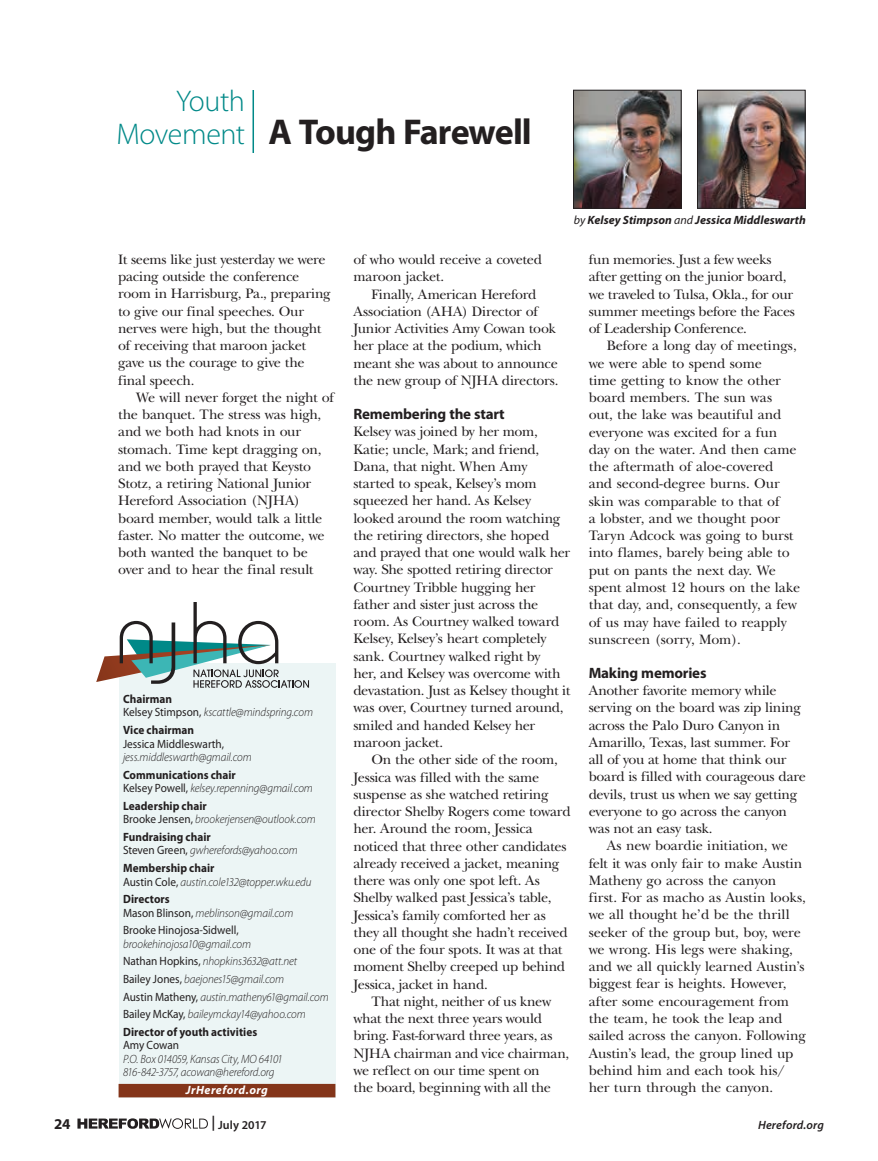
<style>
.page{position:relative;width:878px;height:1161px;background:#fff}
.page>*{position:absolute;margin:0;border:0;box-sizing:border-box;transform-origin:0 0}
.t1{font:700 36px "Myriad Pro";letter-spacing:-.025em;color:#231f20}
.t2{font:300 30px/33px "Myriad Pro";letter-spacing:-.015em;color:#008988;text-align:right}
.t3{font:700 15px "Myriad Pro";letter-spacing:-.015em;color:#231f20}
.t4{font:14.25px/17.2px "New Baskerville";letter-spacing:-.015em;color:#231f20}
.t5{font:italic 300 12px/13.5px "Myriad Pro";letter-spacing:-.01em;color:#231f20;scale:.94 1}
.t6{font:12px "Myriad Pro";color:#231f20;scale:.94 1}
.t7{font:italic 700 12px "Myriad Pro";letter-spacing:.005em;color:#231f20}
.t8{font:italic 700 12px "Myriad Pro";letter-spacing:.035em;color:#fff}
.t9{font:700 12px "Myriad Pro";letter-spacing:.005em;color:#231f20;scale:.94 1}
.t10{font:italic 600 12px "Myriad Pro";letter-spacing:.015em;color:#231f20}
.t11{font:600 12px "Myriad Pro";letter-spacing:.005em;color:#231f20}
.s1{font-weight:400}
.s2{font-weight:700;font-style:normal}
.s3{font-weight:400;font-style:normal}
.s4{font-size:15px}
</style>
<div class="page">
<hr style="left:252px;top:90px;width:2px;height:63px;background:#008988">
<div style="left:118px;top:663px;width:217px;height:435px;background:#ecf5f5"></div>
<svg style="left:96px;top:602px;width:213px;height:86px"></svg>
<div style="left:118px;top:1084px;width:217px;height:13px;background:#84351a"></div>
<img style="left:699px;top:92px;width:104px;height:114px">
<div style="left:697px;top:90px;width:108px;height:118px;border:1px solid #231f20"></div>
<img style="left:575px;top:92px;width:104px;height:114px">
<div style="left:573px;top:90px;width:108px;height:118px;border:1px solid #231f20"></div>
<svg style="left:77px;top:1118px;width:131px;height:11px"></svg>
<h2 class="t2" style="left:116px;top:85px;width:130px">Youth<br>Movement</h2>
<h1 class="t1" style="left:268px;top:111px;width:265px">A Tough Farewell</h1>
<p class="t7" style="left:574px;top:213px;width:233px"><span class="s1">by</span> Kelsey Stimpson <span class="s1">and</span> Jessica Middleswarth</p>
<p class="t4" style="left:118px;top:251px;width:214px">It seems like just yesterday we were pacing outside the conference room in Harrisburg, Pa., preparing to give our final speeches. Our nerves were high, but the thought of receiving that maroon jacket gave us the courage to give the final speech.</p>
<p class="t4" style="left:118px;top:389px;width:217px;text-indent:18px">We will never forget the night of the banquet. The stress was high, and we both had knots in our stomach. Time kept dragging on, and we both prayed that Keysto<br>Stotz, a retiring National Junior<br>Hereford Association (NJHA) board member, would talk a little faster. No matter the outcome, we both wanted the banquet to be over and to hear the final result</p>
<p class="t5" style="left:123px;top:692px;width:203px"><span class="s2">Chairman<br></span><span class="s3">Kelsey Stimpson,</span> kscattle@mindspring.com</p>
<p class="t9" style="left:123px;top:723px;width:77px">Vice chairman</p>
<p class="t6" style="left:123px;top:737px;width:109px">Jessica Middleswarth,</p>
<p class="t5" style="left:123px;top:751px;width:138px">jess.middleswarth@gmail.com</p>
<p class="t5" style="left:123px;top:768px;width:203px"><span class="s2">Communications chair<br></span><span class="s3">Kelsey Powell,</span> kelsey.repenning@gmail.com</p>
<p class="t5" style="left:123px;top:799px;width:206px"><span class="s2">Leadership chair<br></span><span class="s3">Brooke Jensen,</span> brookerjensen@outlook.com</p>
<p class="t5" style="left:123px;top:830px;width:187px"><span class="s2">Fundraising chair<br></span><span class="s3">Steven Green,</span> gwherefords@yahoo.com</p>
<p class="t5" style="left:123px;top:862px;width:202px"><span class="s2">Membership chair<br></span><span class="s3">Austin Cole,</span> austin.cole132@topper.wku.edu</p>
<p class="t5" style="left:123px;top:893px;width:183px"><span class="s2">Directors<br></span><span class="s3">Mason Blinson,</span> meblinson@gmail.com</p>
<p class="t6" style="left:123px;top:924px;width:124px">Brooke Hinojosa-Sidwell,</p>
<p class="t5" style="left:123px;top:935px;width:220px;line-height:17.7px">brookehinojosa10@gmail.com<br><span class="s3">Nathan Hopkins,</span> nhopkins3632@att.net<br><span class="s3">Bailey Jones,</span> baejones15@gmail.com<br><span class="s3">Austin Matheny,</span> austin.matheny61@gmail.com <span class="s3">Bailey McKay,</span> baileymckay14@yahoo.com <span class="s2">Director of youth activities</span></p>
<p class="t6" style="left:123px;top:1039px;width:61px">Amy Cowan</p>
<p class="t5" style="left:123px;top:1052px;width:171px">P.O. Box 014059, Kansas City, MO 64101<br>816-842-3757, acowan@hereford.org</p>
<p class="t8" style="left:186px;top:1084px;width:83px">JrHereford.org</p>
<p class="t4" style="left:353px;top:251px;width:190px">of who would receive a coveted maroon jacket.</p>
<p class="t4" style="left:353px;top:285px;width:206px;text-indent:18px">Finally, American Hereford<br>Association (AHA) Director of<br>Junior Activities Amy Cowan took her place at the podium, which meant she was about to announce the new group of NJHA directors.</p>
<p class="t3" style="left:353px;top:406px;width:153px">Remembering the start</p>
<p class="t4" style="left:353px;top:423px;width:218px">Kelsey was joined by her mom,<br>Katie; uncle, Mark; and friend,<br>Dana, that night. When Amy started to speak, Kelsey’s mom squeezed her hand. As Kelsey looked around the room watching the retiring directors, she hoped and prayed that one would walk her way. She spotted retiring director<br>Courtney Tribble hugging her father and sister just across the room. As Courtney walked toward<br>Kelsey, Kelsey’s heart completely sank. Courtney walked right by<br>her, and Kelsey was overcome with devastation. Just as Kelsey thought it was over, Courtney turned around, smiled and handed Kelsey her maroon jacket.</p>
<p class="t4" style="left:353px;top:751px;width:219px;text-indent:18px">On the other side of the room,<br>Jessica was filled with the same suspense as she watched retiring director Shelby Rogers come toward her. Around the room, Jessica noticed that three other candidates already received a jacket, meaning there was only one spot left. As<br>Shelby walked past Jessica’s table,<br>Jessica’s family comforted her as they all thought she hadn’t received one of the four spots. It was at that moment Shelby creeped up behind<br>Jessica, jacket in hand.</p>
<p class="t4" style="left:353px;top:993px;width:217px;text-indent:18px">That night, neither of us knew what the next three years would bring. Fast-forward three years, as<br>NJHA chairman and vice chairman, we reflect on our time spent on<br>the board, beginning with all the</p>
<p class="t4" style="left:588px;top:251px;width:208px">fun memories. Just a few weeks after getting on the junior board, we traveled to Tulsa, Okla., for our summer meetings before the Faces of Leadership Conference.</p>
<p class="t4" style="left:588px;top:337px;width:213px;text-indent:18px">Before a long day of meetings, we were able to spend some<br>time getting to know the other board members. The sun was<br>out, the lake was beautiful and everyone was excited for a fun day on the water. And then came the aftermath of aloe-covered and second-degree burns. Our skin was comparable to that of<br>a lobster, and we thought poor<br>Taryn Adcock was going to burst into flames, barely being able to put on pants the next day. We spent almost 12 hours on the lake that day, and, consequently, a few of us may have failed to reapply sunscreen (sorry, Mom).</p>
<p class="t3" style="left:588px;top:664px;width:119px">Making memories</p>
<p class="t4" style="left:588px;top:682px;width:219px">Another favorite memory while serving on the board was zip lining across the Palo Duro Canyon in<br>Amarillo, Texas, last summer. For all of you at home that think our board is filled with courageous dare devils, trust us when we say getting everyone to go across the canyon was not an easy task.</p>
<p class="t4" style="left:588px;top:837px;width:219px;text-indent:18px">As new boardie initiation, we felt it was only fair to make Austin<br>Matheny go across the canyon first. For as macho as Austin looks, we all thought he’d be the thrill seeker of the group but, boy, were we wrong. His legs were shaking, and we all quickly learned Austin’s biggest fear is heights. However, after some encouragement from the team, he took the leap and sailed across the canyon. Following<br>Austin’s lead, the group lined up behind him and each took his/ her turn through the canyon.</p>
<p class="t3" style="left:54px;top:1115px;width:18px">24</p>
<p class="t11" style="left:211px;top:1118px;width:57px"><span class="s4">|</span> July 2017</p>
<p class="t10" style="left:758px;top:1118px;width:67px">Hereford.org</p>
</div>
